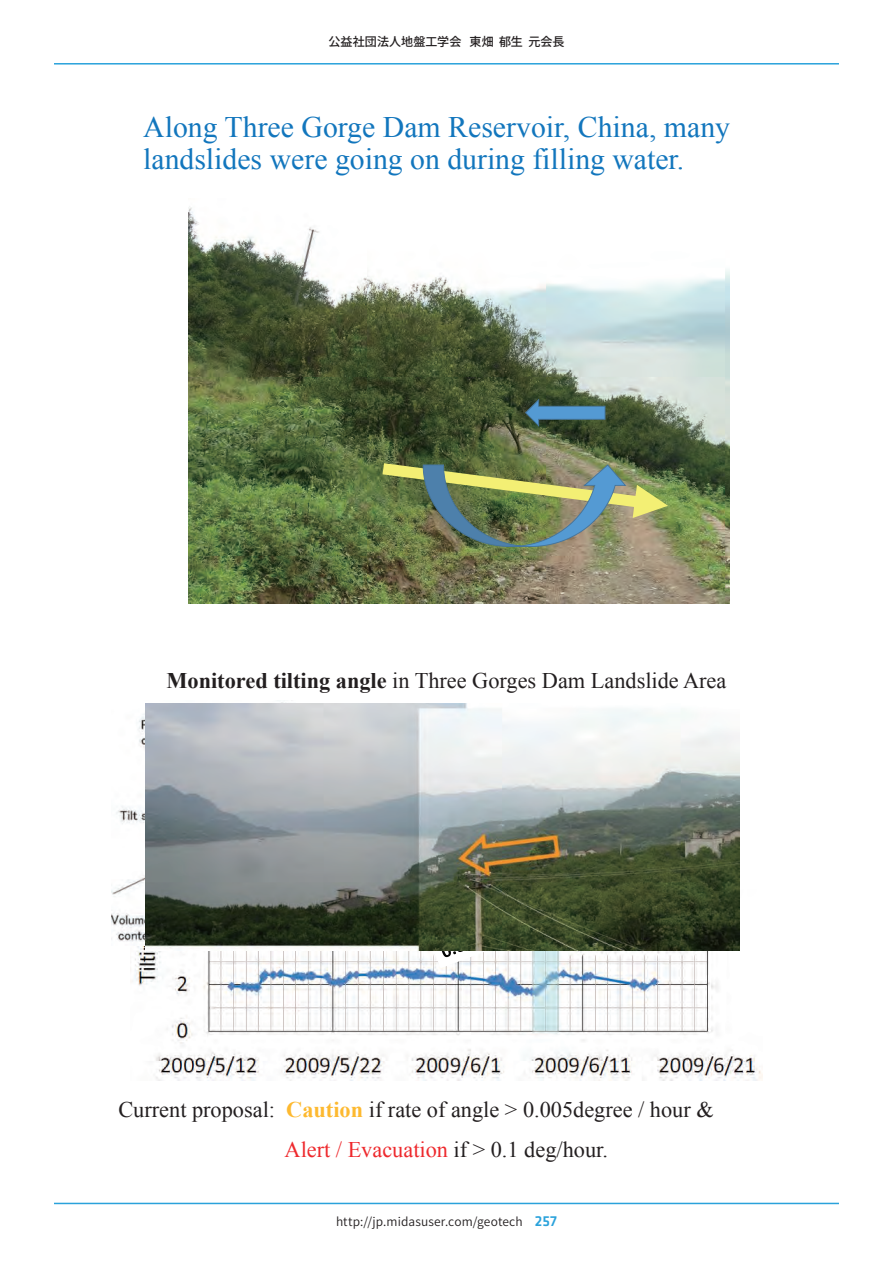
<style>
.page{position:relative;width:893px;height:1263px;background:#fff}
.page>*{position:absolute;margin:0;border:0;box-sizing:border-box;transform-origin:0 0}
.t1{font:29.7px/32.1px "Times New Roman";color:#1276bd}
.t2{font:22.35px/40.2px "Times New Roman";color:#231f20}
.t3{font:12px "Source Han Sans JP";letter-spacing:.01em;color:#231f20}
.t4{font:500 12px "Koz Go Pro";letter-spacing:.01em;color:#231f20}
.s1{font-weight:700}
.s2{font-weight:700;color:#fdb930}
.s3{color:#ee292d}
.s4{font-family:"Klavika";font-weight:500;font-size:15px;color:#2aa2db}
</style>
<div class="page">
<hr style="left:54px;top:63px;width:785px;height:2px;background:#2aa2db">
<hr style="left:54px;top:1203px;width:785px;height:1px;background:#2aa2db">
<img style="left:188px;top:206px;width:541px;height:398px">
<svg style="left:383px;top:463px;width:285px;height:84px;background:#7e8c65"></svg>
<svg style="left:525px;top:399px;width:80px;height:28px;background:#436d79"></svg>
<img style="left:134px;top:946px;width:629px;height:134px">
<svg style="left:430px;top:950px;width:149px;height:18px"></svg>
<img style="left:112px;top:702px;width:183px;height:244px">
<img style="left:146px;top:704px;width:594px;height:246px">
<p class="t4" style="left:328px;top:34px;width:238px">公益社団法人地盤工学会 東畑 郁生 元会長</p>
<h1 class="t1" style="left:143px;top:110px;width:588px">Along Three Gorge Dam Reservoir, China, many landslides were going on during filling water.</h1>
<p class="t2" style="left:166px;top:660px;width:561px"><span class="s1">Monitored tilting angle</span> in Three Gorges Dam Landslide Area</p>
<p class="t2" style="left:285px;top:1089px;width:431px;text-indent:-166px">Current proposal: <span class="s2">Caution</span> if rate of angle &gt; 0.005degree / hour &amp;<br><span class="s3">Alert / Evacuation</span> if &gt; 0.1 deg/hour.</p>
<p class="t3" style="left:336px;top:1214px;width:222px">http://jp.midasuser.com/geotech　<span class="s4">257</span></p>
</div>
